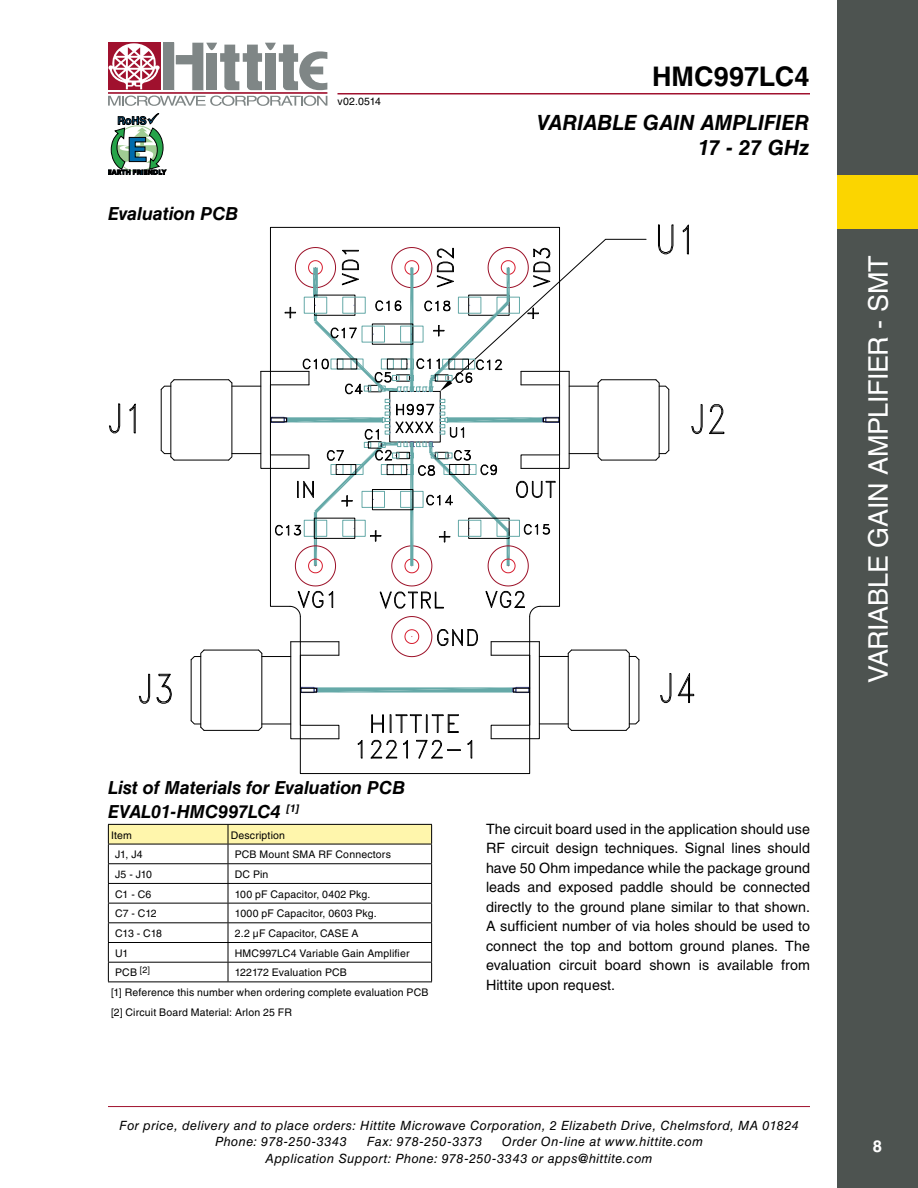
<style>
.page{position:relative;width:918px;height:1188px;background:#fff}
.page>*{position:absolute;margin:0;border:0;box-sizing:border-box;transform-origin:0 0}
.t1{font:27px "Helvetica LT Std";letter-spacing:-.015em;color:#fff}
.t2{font:700 27px "Helvetica LT Std";letter-spacing:.005em;color:#000}
.t3{font:italic 700 21px/25.2px "Helvetica LT Std";color:#000;text-align:right}
.t4{font:italic 700 18px/23.4px "Helvetica LT Std";letter-spacing:-.005em;color:#000}
.t5{font:700 16.5px "Helvetica LT Std";color:#fff}
.t6{font:14.25px/19.5px "Helvetica LT Std";letter-spacing:.005em;color:#000;text-align:justify}
.t7{font:italic 12.75px/16.5px "Helvetica LT Std";letter-spacing:.035em;color:#000}
.t8{font:10.5px/19.6px "Helvetica LT Std";letter-spacing:.015em;color:#000}
</style>
<div class="page">
<hr style="left:108px;top:1106px;width:702px;height:1px;background:#a0112e">
<div style="left:163px;top:43px;width:11px;height:47px;background:#7f8686"></div>
<div style="left:108px;top:43px;width:52px;height:47px;background:#a0112e"></div>
<hr style="left:108px;top:92px;width:219px;height:2px;background:#a0112e">
<svg style="left:176px;top:43px;width:151px;height:47px"></svg>
<svg style="left:108px;top:96px;width:219px;height:10px"></svg>
<svg style="left:108px;top:43px;width:52px;height:46px"></svg>
<hr style="left:338px;top:93px;width:472px;height:1px;background:#a0112e">
<svg style="left:108px;top:113px;width:58px;height:62px"></svg>
<div style="left:837px;top:0;width:81px;height:1188px;background:#4d5350"></div>
<div style="left:837px;top:175px;width:81px;height:54px;background:#fbd500"></div>
<svg style="left:108px;top:824px;width:324px;height:158px"></svg>
<hr style="left:108px;top:982px;width:120px;height:1px;background:#000">
<hr style="left:228px;top:982px;width:204px;height:1px;background:#000">
<svg style="left:109px;top:403px;width:11px;height:31px"></svg>
<svg style="left:129px;top:403px;width:7px;height:31px"></svg>
<svg style="left:658px;top:224px;width:16px;height:31px"></svg>
<svg style="left:682px;top:224px;width:7px;height:31px"></svg>
<hr style="left:174px;top:379px;width:55px;height:1px;background:#000">
<hr style="left:174px;top:460px;width:55px;height:1px;background:#000">
<svg style="left:160px;top:379px;width:15px;height:82px"></svg>
<hr style="left:601px;top:379px;width:55px;height:1px;background:#000">
<hr style="left:601px;top:460px;width:55px;height:1px;background:#000">
<svg style="left:655px;top:379px;width:15px;height:82px"></svg>
<svg style="left:691px;top:404px;width:34px;height:31px"></svg>
<svg style="left:138px;top:674px;width:12px;height:30px"></svg>
<svg style="left:156px;top:673px;width:16px;height:31px"></svg>
<hr style="left:204px;top:650px;width:55px;height:1px;background:#000">
<hr style="left:204px;top:730px;width:55px;height:1px;background:#000">
<svg style="left:190px;top:649px;width:15px;height:82px"></svg>
<svg style="left:660px;top:673px;width:34px;height:30px"></svg>
<svg style="left:228px;top:239px;width:419px;height:520px"></svg>
<p class="t4" style="left:108px;top:201px;width:132px">Evaluation PCB</p>
<p class="t8" style="left:338px;top:91px;width:45px">v02.0514</p>
<h1 class="t2" style="left:652px;top:60px;width:159px">HMC997LC4</h1>
<h2 class="t3" style="left:537px;top:109px;width:274px">VARIABLE GAIN AMPLIFIER<br>17 - 27 GHz</h2>
<p class="t4" style="left:108px;top:776px;width:299px">List of Materials for Evaluation PCB<br>EVAL01-HMC997LC4 <sup>[1]</sup></p>
<p class="t8" style="left:111px;top:825px;width:22px">Item</p>
<p class="t8" style="left:231px;top:825px;width:56px">Description</p>
<p class="t8" style="left:115px;top:845px;width:29px">J1, J4</p>
<p class="t8" style="left:235px;top:845px;width:158px">PCB Mount SMA RF Connectors</p>
<p class="t8" style="left:115px;top:865px;width:39px">J5 - J10</p>
<p class="t8" style="left:235px;top:865px;width:35px">DC Pin</p>
<p class="t8" style="left:115px;top:884px;width:38px">C1 - C6</p>
<p class="t8" style="left:235px;top:884px;width:137px">100 pF Capacitor, 0402 Pkg.</p>
<p class="t8" style="left:115px;top:904px;width:43px">C7 - C12</p>
<p class="t8" style="left:235px;top:904px;width:143px">1000 pF Capacitor, 0603 Pkg.</p>
<p class="t8" style="left:115px;top:924px;width:48px">C13 - C18</p>
<p class="t8" style="left:235px;top:924px;width:125px">2.2 µF Capacitor, CASE A</p>
<p class="t8" style="left:115px;top:943px;width:15px">U1</p>
<p class="t8" style="left:235px;top:943px;width:176px">HMC997LC4 Variable Gain Amplifier</p>
<p class="t8" style="left:115px;top:963px;width:36px">PCB <sup>[2]</sup></p>
<p class="t8" style="left:111px;top:963px;width:318px;text-indent:124px">122172 Evaluation PCB<br>[1] Reference this number when ordering complete evaluation PCB [2] Circuit Board Material: Arlon 25 FR</p>
<p class="t6" style="left:486px;top:819px;width:326px">The circuit board used in the application should use RF circuit design techniques. Signal lines should have 50 Ohm impedance while the package ground leads and exposed paddle should be connected directly to the ground plane similar to that shown.<br>A sufficient number of via holes should be used to connect the top and bottom ground planes. The evaluation circuit board shown is available from Hittite upon request.</p>
<p class="t7" style="left:215px;top:1117px;width:585px;text-indent:-96px">For price, delivery and to place orders: Hittite Microwave Corporation, 2 Elizabeth Drive, Chelmsford, MA 01824<br>Phone: 978-250-3343</p>
<p class="t7" style="left:265px;top:1133px;width:439px;text-indent:236px">Order On-line at www.hittite.com<br>Application Support: Phone: 978-250-3343 or apps@hittite.com</p>
<p class="t7" style="left:367px;top:1133px;width:117px">Fax: 978-250-3373</p>
<h1 class="t1" style="left:863px;top:683px;width:429px;rotate:-90deg">Variable Gain Amplifier - SMT</h1>
<p class="t5" style="left:873px;top:1136px;width:11px">8</p>
</div>
